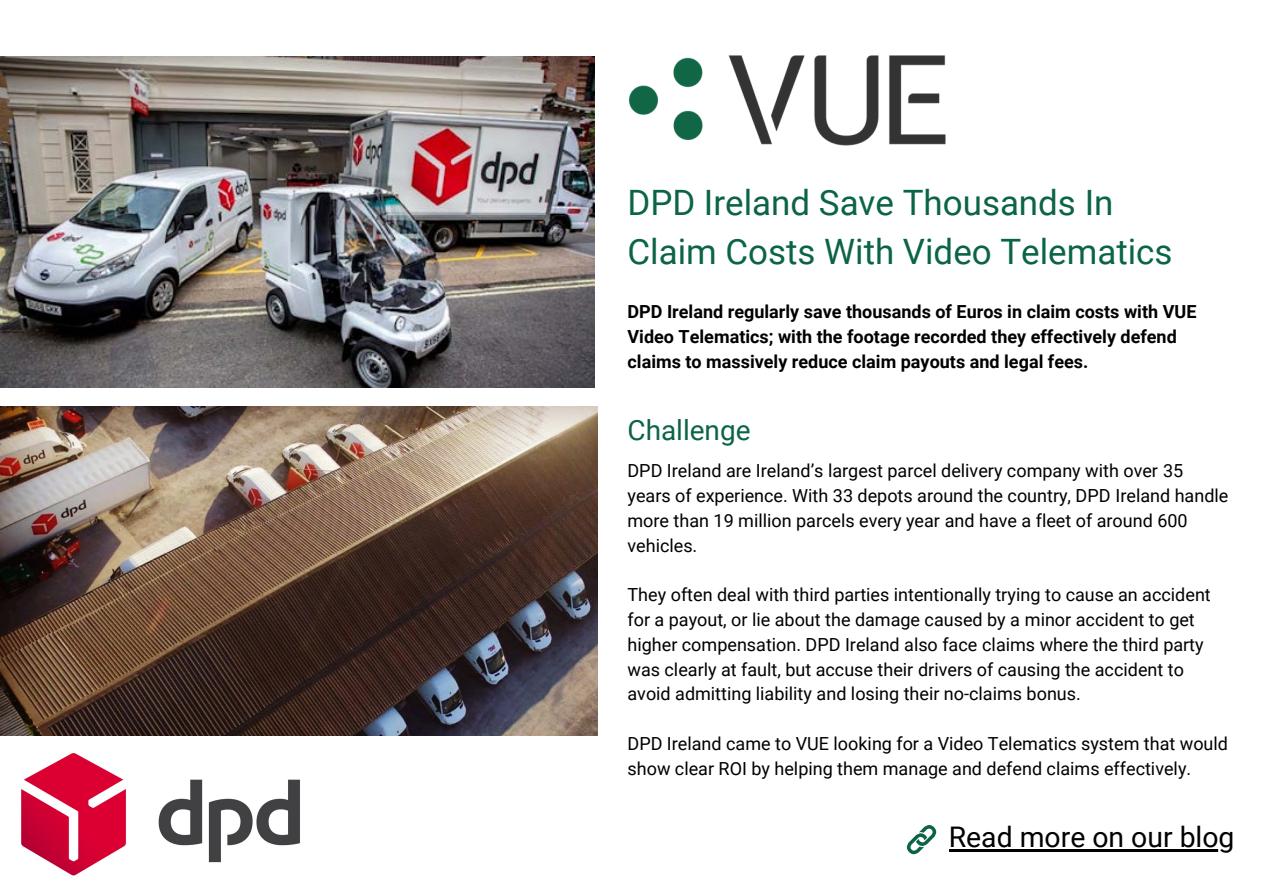
<style>
.page{position:relative;width:1263px;height:894px;background:#fff}
.page>*{position:absolute;margin:0;border:0;box-sizing:border-box;transform-origin:0 0}
.t1{font:34.95px/48.6px "Roboto";color:#0b6545}
.t2{font:28.35px "Roboto";color:#000}
.t3{font:27.9px "Roboto";color:#0b6545}
.t4{font:18px/24.8px "Roboto";color:#000}
.t5{font:700 18px/25px "Roboto";color:#000}
</style>
<div class="page">
<img style="left:628px;top:55px;width:318px;height:91px">
<svg style="left:906px;top:825px;width:31px;height:30px"></svg>
<hr style="left:948px;top:848px;width:286px;height:3px;background:#000">
<img style="left:1px;top:56px;width:593px;height:332px">
<img style="left:21px;top:753px;width:279px;height:123px">
<img style="left:0;top:406px;width:597px;height:328px">
<p class="t1" style="left:627px;top:179px;width:546px">DPD Ireland Save Thousands In<br>Claim Costs With Video Telematics</p>
<p class="t5" style="left:627px;top:298px;width:570px">DPD Ireland regularly save thousands of Euros in claim costs with VUE<br>Video Telematics; with the footage recorded they effectively defend claims to massively reduce claim payouts and legal fees.</p>
<p class="t3" style="left:627px;top:413px;width:124px">Challenge</p>
<p class="t4" style="left:627px;top:458px;width:602px">DPD Ireland are Ireland’s largest parcel delivery company with over 35 years of experience. With 33 depots around the country, DPD Ireland handle more than 19 million parcels every year and have a fleet of around 600 vehicles.</p>
<p class="t4" style="left:627px;top:581px;width:584px">They often deal with third parties intentionally trying to cause an accident for a payout, or lie about the damage caused by a minor accident to get higher compensation. DPD Ireland also face claims where the third party was clearly at fault, but accuse their drivers of causing the accident to avoid admitting liability and losing their no-claims bonus.</p>
<p class="t4" style="left:627px;top:730px;width:602px">DPD Ireland came to VUE looking for a Video Telematics system that would show clear ROI by helping them manage and defend claims effectively.</p>
<p class="t2" style="left:948px;top:820px;width:287px">Read more on our blog</p>
</div>
